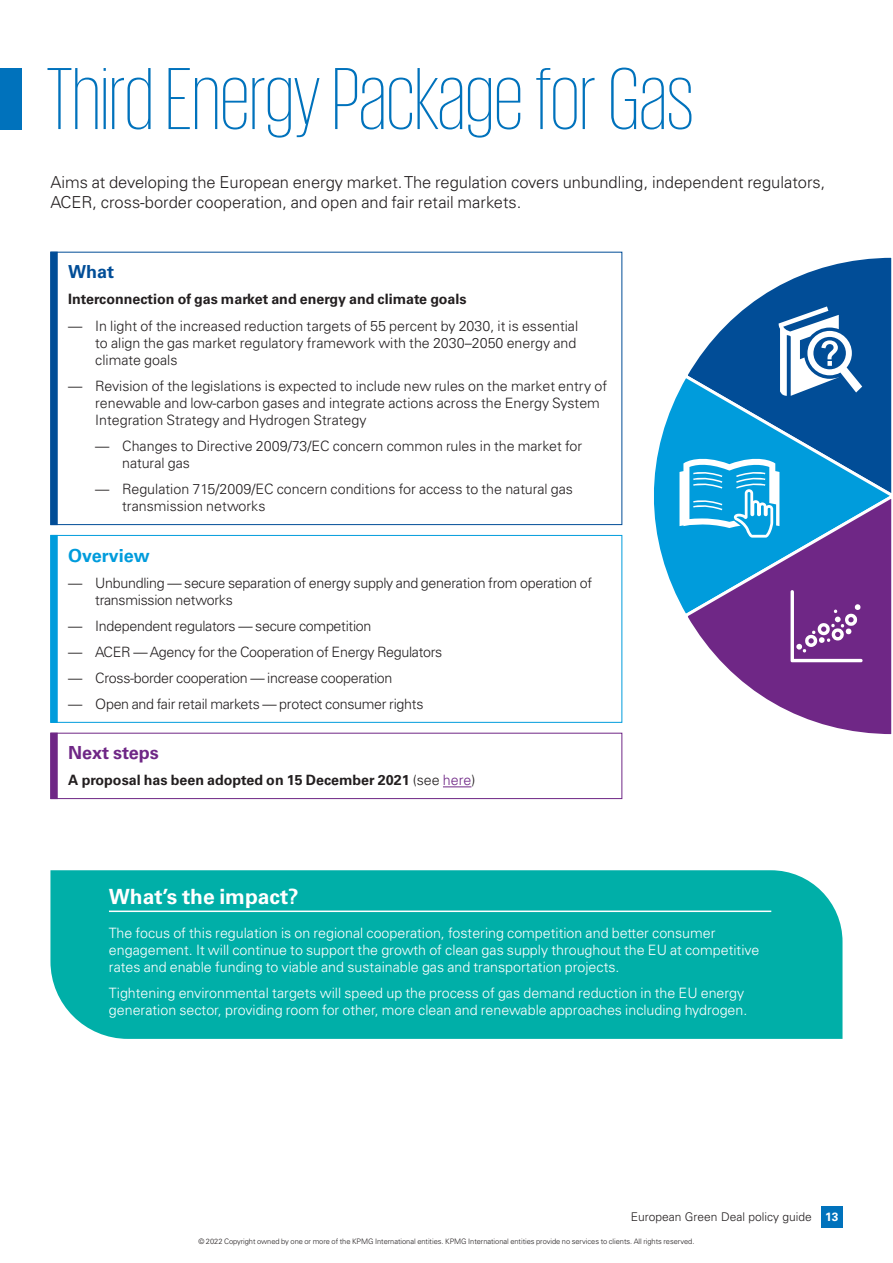
<style>
.page{position:relative;width:893px;height:1263px;background:#fff}
.page>*{position:absolute;margin:0;border:0;box-sizing:border-box;transform-origin:0 0}
.t1{font:200 90px "KPMG";color:#0072bc}
.t2{font:700 21px "Univers LT Std";color:#fff}
.t3{font:700 18px "Univers LT Std";color:#6f2786}
.t4{font:700 18px "Univers LT Std";color:#009cdc}
.t5{font:700 18px "Univers LT Std";color:#014d97}
.t6{font:300 16.5px/19.8px "Univers LT Std";color:#231f20}
.t7{font:300 14.25px/17.1px "Univers LT Std";color:#231f20}
.t8{font:300 14.25px/17.1px "Univers LT Std";color:#fff}
.t9{font:300 14.25px/17.1px "Univers LT Std";letter-spacing:-.02em;color:#231f20}
.t10{font:700 14.25px "Univers LT Std";color:#231f20}
.t11{font:300 12px "Univers LT Std";color:#231f20}
.t12{font:300 7.5px "Univers LT Std";letter-spacing:-.005em;color:#231f20}
.s1{font-weight:300}
.s2{font-weight:300;color:#6f2786}
.s3{font-weight:700;color:#fff}
</style>
<div class="page">
<div style="left:50px;top:535px;width:572px;height:188px;border:1px solid #009cdc"></div>
<div style="left:50px;top:535px;width:8px;height:188px;background:#009cdc;border:1px solid #009cdc"></div>
<div style="left:50px;top:252px;width:8px;height:273px;background:#014d97;border:1px solid #014d97"></div>
<svg style="left:443px;top:786px;width:28px;height:1px"></svg>
<div style="left:50px;top:733px;width:572px;height:66px;border:1px solid #6f2786"></div>
<div style="left:50px;top:733px;width:8px;height:66px;background:#6f2786;border:1px solid #6f2786"></div>
<svg style="left:689px;top:257px;width:200px;height:115px"></svg>
<svg style="left:654px;top:372px;width:235px;height:233px"></svg>
<svg style="left:681px;top:492px;width:208px;height:243px"></svg>
<svg style="left:889px;top:257px;width:3px;height:478px"></svg>
<svg style="left:791px;top:590px;width:72px;height:72px"></svg>
<svg style="left:778px;top:306px;width:84px;height:90px"></svg>
<svg style="left:679px;top:453px;width:100px;height:85px"></svg>
<div style="left:50px;top:870px;width:792px;height:169px;background:#00afa8"></div>
<hr style="left:109px;top:910px;width:662px;height:2px;background:#fff">
<div style="left:0;top:68px;width:22px;height:62px;background:#0072bc"></div>
<div style="left:821px;top:1207px;width:21px;height:21px;background:#0072bc"></div>
<h1 class="t1" style="left:46px;top:56px;width:650px">Third Energy Package for Gas</h1>
<p class="t6" style="left:50px;top:172px;width:776px">Aims at developing the European energy market. The regulation covers unbundling, independent regulators,<br>ACER, cross-border cooperation, and open and fair retail markets.</p>
<p class="t5" style="left:68px;top:261px;width:48px">What</p>
<p class="t10" style="left:68px;top:291px;width:400px">Interconnection of gas market and energy and climate goals</p>
<p class="t7" style="left:95px;top:317px;width:484px;text-indent:-27px">— In light of the increased reduction targets of 55 percent by 2030, it is essential to align the gas market regulatory framework with the 2030–2050 energy and climate goals</p>
<p class="t7" style="left:95px;top:377px;width:513px;text-indent:-27px">— Revision of the legislations is expected to include new rules on the market entry of renewable and low-carbon gases and integrate actions across the Energy System<br>Integration Strategy and Hydrogen Strategy</p>
<p class="t7" style="left:122px;top:438px;width:461px;text-indent:-27px">— Changes to Directive 2009/73/EC concern common rules in the market for natural gas</p>
<p class="t7" style="left:122px;top:481px;width:452px;text-indent:-27px">— Regulation 715/2009/EC concern conditions for access to the natural gas transmission networks</p>
<p class="t4" style="left:68px;top:545px;width:83px">Overview</p>
<p class="t9" style="left:95px;top:574px;width:498px;text-indent:-27px">— Unbundling — secure separation of energy supply and generation from operation of transmission networks</p>
<p class="t9" style="left:68px;top:617px;width:305px">— Independent regulators — secure competition</p>
<p class="t9" style="left:68px;top:643px;width:376px">— ACER — Agency for the Cooperation of Energy Regulators</p>
<p class="t9" style="left:68px;top:669px;width:326px">— Cross-border cooperation — increase cooperation</p>
<p class="t9" style="left:68px;top:696px;width:357px">— Open and fair retail markets — protect consumer rights</p>
<p class="t3" style="left:68px;top:742px;width:92px">Next steps</p>
<p class="t10" style="left:68px;top:772px;width:409px">A proposal has been adopted on 15 December 2021 <span class="s1">(see</span> <span class="s2">here</span><span class="s1">)</span></p>
<h2 class="t2" style="left:109px;top:884px;width:191px">What’s the impact?</h2>
<p class="t8" style="left:109px;top:924px;width:652px">The focus of this regulation is on regional cooperation, fostering competition and better consumer engagement. It will continue to support the growth of clean gas supply throughout the EU at competitive rates and enable funding to viable and sustainable gas and transportation projects.</p>
<p class="t8" style="left:109px;top:984px;width:640px">Tightening environmental targets will speed up the process of gas demand reduction in the EU energy generation sector, providing room for other, more clean and renewable approaches including hydrogen.</p>
<p class="t11" style="left:631px;top:1209px;width:209px">European Green Deal policy guide <span class="s3">13</span></p>
<p class="t12" style="left:198px;top:1236px;width:498px">© 2022 Copyright owned by one or more of the KPMG International entities. KPMG International entities provide no services to clients. All rights reserved.</p>
</div>
